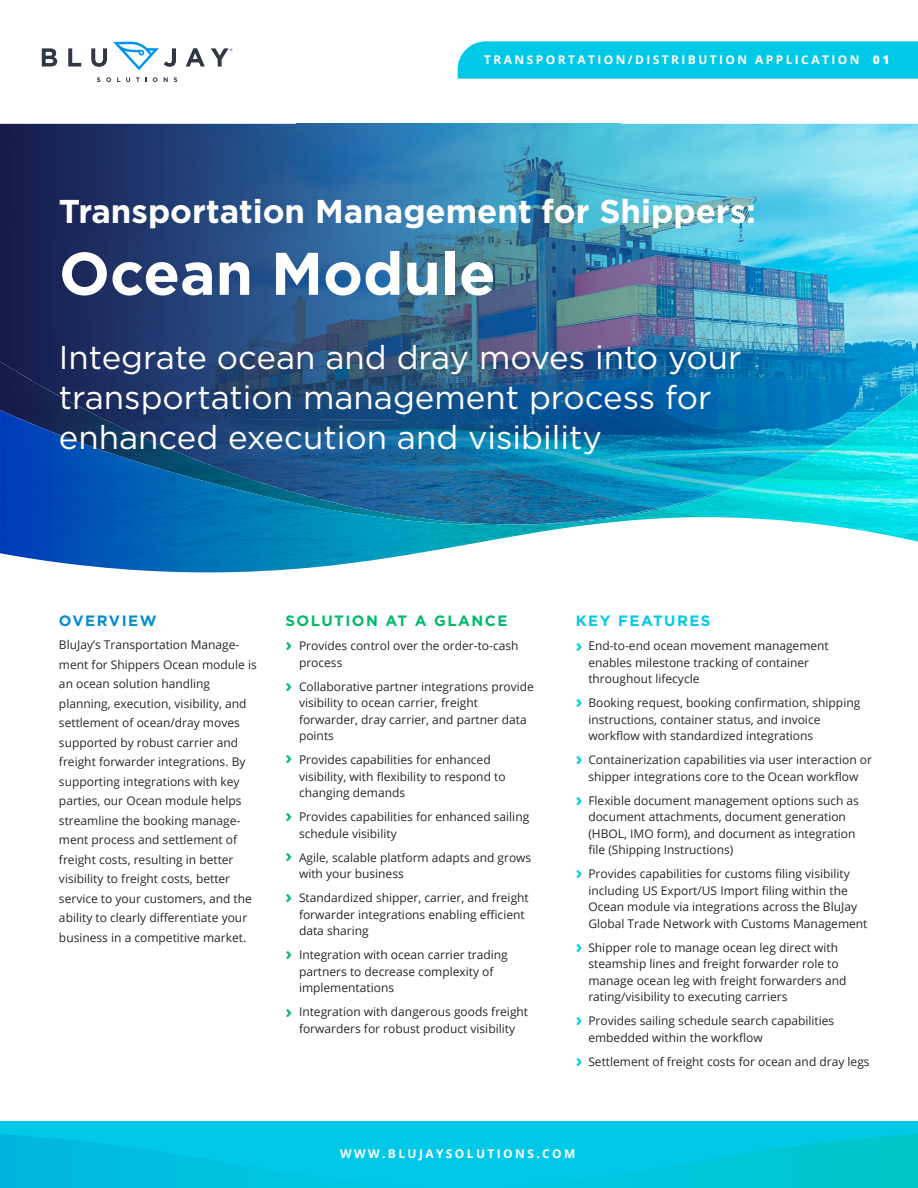
<style>
.page{position:relative;width:918px;height:1188px;background:#fff}
.page>*{position:absolute;margin:0;border:0;box-sizing:border-box;transform-origin:0 0}
.t1{font:700 60px "Gotham";color:#fff}
.t2{font:33px/39.6px "Gotham";color:#fff}
.t3{font:700 33px "Gotham";color:#fff}
.t4{font:700 18px "Open Sans";color:#00b96b}
.t5{font:700 18px "Open Sans";color:#00c9e8}
.t6{font:700 15px "Gotham";letter-spacing:.1em;color:#00b96b}
.t7{font:700 15px "Gotham";letter-spacing:.1em;color:#00c9e8}
.t8{font:700 15px "Gotham";letter-spacing:.1em;color:#008dcf}
.t9{font:12px/16.5px "Open Sans";color:#25272c}
.t10{font:12px/19.5px "Open Sans";color:#282828}
.t11{font:700 12px "Open Sans";letter-spacing:.2em;color:#fff}
.s1{font-weight:800}
</style>
<div class="page">
<img style="left:0;top:124px;width:918px;height:264px">
<img style="left:530px;top:388px;width:306px;height:135px">
<img style="left:0;top:362px;width:530px;height:161px">
<div style="left:0;top:410px;width:28px;height:148px;background:#003db8"></div>
<img style="left:836px;top:388px;width:82px;height:154px">
<img style="left:27px;top:422px;width:163px;height:150px">
<img style="left:728px;top:442px;width:108px;height:80px">
<img style="left:189px;top:477px;width:270px;height:95px">
<img style="left:566px;top:506px;width:109px;height:22px">
<img style="left:674px;top:491px;width:54px;height:27px">
<img style="left:458px;top:523px;width:109px;height:23px">
<img style="left:788px;top:521px;width:48px;height:6px">
<div style="left:458px;top:41px;width:460px;height:38px;background:#00c9e8"></div>
<div style="left:0;top:1121px;width:918px;height:67px;background:#00c9e8"></div>
<svg style="left:0;top:1134px;width:918px;height:54px"></svg>
<svg style="left:42px;top:48px;width:15px;height:19px"></svg>
<svg style="left:68px;top:48px;width:13px;height:19px"></svg>
<svg style="left:91px;top:48px;width:16px;height:19px"></svg>
<svg style="left:186px;top:48px;width:19px;height:19px"></svg>
<svg style="left:113px;top:42px;width:63px;height:28px"></svg>
<svg style="left:97px;top:77px;width:3px;height:5px"></svg>
<svg style="left:106px;top:77px;width:5px;height:5px"></svg>
<svg style="left:126px;top:77px;width:4px;height:5px"></svg>
<svg style="left:136px;top:77px;width:4px;height:5px"></svg>
<svg style="left:153px;top:77px;width:5px;height:5px"></svg>
<svg style="left:164px;top:77px;width:4px;height:5px"></svg>
<svg style="left:174px;top:77px;width:3px;height:5px"></svg>
<svg style="left:211px;top:48px;width:22px;height:19px"></svg>
<p class="t11" style="left:484px;top:52px;width:407px">TRANSPORTATION/DISTRIBUTION APPLICATION <span class="s1">01</span></p>
<h2 class="t3" style="left:59px;top:189px;width:699px">Transportation Management for Shippers:</h2>
<h1 class="t1" style="left:59px;top:234px;width:438px">Ocean Module</h1>
<h2 class="t2" style="left:59px;top:337px;width:684px">Integrate ocean and dray moves into your transportation management process for enhanced execution and visibility</h2>
<p class="t8" style="left:59px;top:611px;width:99px">OVERVIEW</p>
<p class="t6" style="left:286px;top:611px;width:223px">SOLUTION AT A GLANCE</p>
<h3 class="t4" style="left:286px;top:631px;width:8px">›</h3>
<h3 class="t4" style="left:286px;top:672px;width:8px">›</h3>
<p class="t10" style="left:59px;top:635px;width:199px">BluJay’s Transportation Manage&shy;ment for Shippers Ocean module is an ocean solution handling planning, execution, visibility, and settlement of ocean/dray moves supported by robust carrier and freight forwarder integrations. By supporting integrations with key parties, our Ocean module helps streamline the booking manage&shy;ment process and settlement of freight costs, resulting in better visibility to freight costs, better service to your customers, and the ability to clearly differentiate your business in a competitive market.</p>
<p class="t9" style="left:299px;top:637px;width:221px">Provides control over the order-to-cash process</p>
<p class="t9" style="left:299px;top:678px;width:237px">Collaborative partner integrations provide visibility to ocean carrier, freight forwarder, dray carrier, and partner data points</p>
<p class="t9" style="left:299px;top:751px;width:208px">Provides capabilities for enhanced visibility, with flexibility to respond to changing demands</p>
<p class="t9" style="left:299px;top:808px;width:232px">Provides capabilities for enhanced sailing schedule visibility</p>
<p class="t9" style="left:299px;top:849px;width:234px">Agile, scalable platform adapts and grows with your business</p>
<p class="t9" style="left:299px;top:889px;width:231px">Standardized shipper, carrier, and freight forwarder integrations enabling efficient data sharing</p>
<p class="t9" style="left:299px;top:946px;width:210px">Integration with ocean carrier trading partners to decrease complexity of implementations</p>
<p class="t9" style="left:299px;top:1003px;width:231px">Integration with dangerous goods freight forwarders for robust product visibility</p>
<h3 class="t4" style="left:286px;top:745px;width:8px">›</h3>
<h3 class="t4" style="left:286px;top:803px;width:8px">›</h3>
<h3 class="t4" style="left:286px;top:843px;width:8px">›</h3>
<h3 class="t4" style="left:286px;top:883px;width:8px">›</h3>
<h3 class="t4" style="left:286px;top:941px;width:8px">›</h3>
<h3 class="t4" style="left:286px;top:999px;width:8px">›</h3>
<p class="t7" style="left:576px;top:611px;width:136px">KEY FEATURES</p>
<h3 class="t5" style="left:576px;top:633px;width:8px">›</h3>
<p class="t9" style="left:588px;top:637px;width:242px">End-to-end ocean movement management enables milestone tracking of container throughout lifecycle</p>
<p class="t9" style="left:588px;top:694px;width:273px">Booking request, booking confirmation, shipping instructions, container status, and invoice workflow with standardized integrations</p>
<p class="t9" style="left:588px;top:751px;width:285px">Containerization capabilities via user interaction or shipper integrations core to the Ocean workflow</p>
<p class="t9" style="left:588px;top:792px;width:272px">Flexible document management options such as document attachments, document generation (HBOL, IMO form), and document as integration file (Shipping Instructions)</p>
<p class="t9" style="left:588px;top:865px;width:281px">Provides capabilities for customs filing visibility including US Export/US Import filing within the Ocean module via integrations across the BluJay Global Trade Network with Customs Management</p>
<p class="t9" style="left:588px;top:939px;width:260px">Shipper role to manage ocean leg direct with steamship lines and freight forwarder role to manage ocean leg with freight forwarders and rating/visibility to executing carriers</p>
<p class="t9" style="left:588px;top:1012px;width:247px">Provides sailing schedule search capabilities embedded within the workflow</p>
<p class="t9" style="left:588px;top:1053px;width:283px">Settlement of freight costs for ocean and dray legs</p>
<h3 class="t5" style="left:576px;top:689px;width:8px">›</h3>
<h3 class="t5" style="left:576px;top:746px;width:8px">›</h3>
<h3 class="t5" style="left:576px;top:787px;width:8px">›</h3>
<h3 class="t5" style="left:576px;top:859px;width:8px">›</h3>
<h3 class="t5" style="left:576px;top:934px;width:8px">›</h3>
<h3 class="t5" style="left:576px;top:1007px;width:8px">›</h3>
<h3 class="t5" style="left:576px;top:1048px;width:8px">›</h3>
<p class="t11" style="left:340px;top:1145px;width:237px">WWW.BLUJAYSOLUTIONS.COM</p>
</div>
